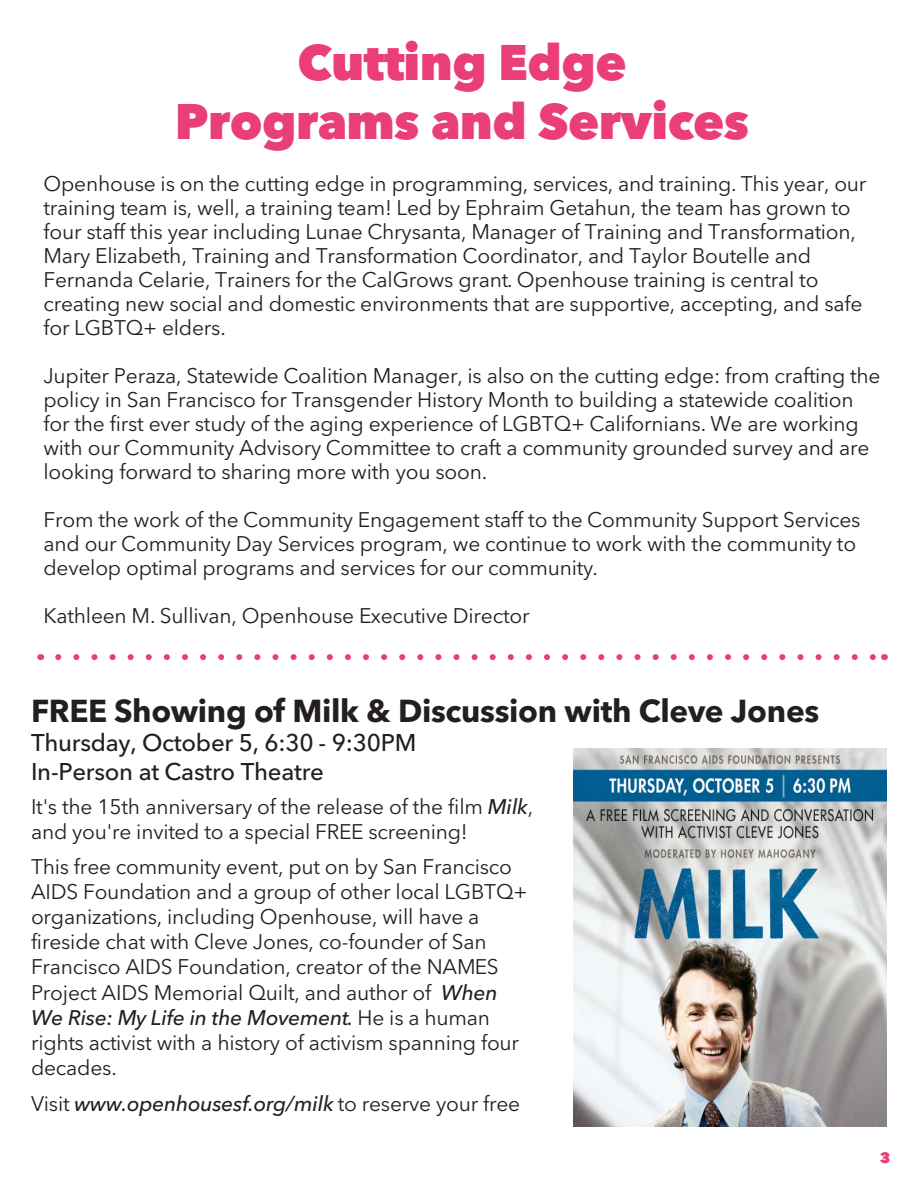
<style>
.page{position:relative;width:918px;height:1188px;background:#fff}
.page>*{position:absolute;margin:0;border:0;box-sizing:border-box;transform-origin:0 0}
.t1{font:800 49.5px/59.4px "Avenir Next LT Pro";letter-spacing:-.01em;color:#e93e7a;text-align:center}
.t2{font:700 31.5px "Avenir Next LT Pro";letter-spacing:-.01em;color:#231f20}
.t3{font:500 24px/28.8px "Avenir Next LT Pro";letter-spacing:-.01em;color:#231f20}
.t4{font:21px/24px "Avenir Next LT Pro";letter-spacing:-.01em;color:#231f20}
.t5{font:italic 500 21px "Avenir Next LT Pro";letter-spacing:-.01em;color:#231f20}
.t6{font:800 15px "Avenir Next LT Pro";color:#e73e7a}
.s1{font-weight:500;font-style:italic}
.s2{font-weight:400;font-style:normal}
</style>
<div class="page">
<img style="left:573px;top:748px;width:314px;height:379px">
<svg style="left:58px;top:654px;width:817px;height:6px"></svg>
<h1 class="t1" style="left:175px;top:32px;width:576px">Cutting Edge<br>Programs and Services</h1>
<p class="t4" style="left:43px;top:171px;width:825px">Openhouse is on the cutting edge in programming, services, and training. This year, our training team is, well, a training team! Led by Ephraim Getahun, the team has grown to four staff this year including Lunae Chrysanta, Manager of Training and Transformation, Mary Elizabeth, Training and Transformation Coordinator, and Taylor Boutelle and Fernanda Celarie, Trainers for the CalGrows grant. Openhouse training is central to creating new social and domestic environments that are supportive, accepting, and safe for LGBTQ+ elders.</p>
<p class="t4" style="left:43px;top:363px;width:839px">Jupiter Peraza, Statewide Coalition Manager, is also on the cutting edge: from crafting the policy in San Francisco for Transgender History Month to building a statewide coalition for the first ever study of the aging experience of LGBTQ+ Californians. We are working with our Community Advisory Committee to craft a community grounded survey and are looking forward to sharing more with you soon.</p>
<p class="t4" style="left:43px;top:507px;width:819px">From the work of the Community Engagement staff to the Community Support Services and our Community Day Services program, we continue to work with the community to develop optimal programs and services for our community.</p>
<p class="t4" style="left:43px;top:603px;width:488px">Kathleen M. Sullivan, Openhouse Executive Director</p>
<h2 class="t2" style="left:31px;top:684px;width:790px">FREE Showing of Milk &amp; Discussion with Cleve Jones</h2>
<p class="t3" style="left:31px;top:728px;width:387px">Thursday, October 5, 6:30 - 9:30PM<br>In-Person at Castro Theatre</p>
<p class="t4" style="left:31px;top:793px;width:504px;line-height:25.2px">It's the 15th anniversary of the release of the film <span class="s1">Milk</span>, and you're invited to a special FREE screening!</p>
<p class="t4" style="left:31px;top:853px;width:498px;line-height:25.2px">This free community event, put on by San Francisco AIDS Foundation and a group of other local LGBTQ+ organizations, including Openhouse, will have a fireside chat with Cleve Jones, co-founder of San Francisco AIDS Foundation, creator of the NAMES Project AIDS Memorial Quilt, and author of <span class="s1">When We Rise: My Life in the Movement.</span> He is a human rights activist with a history of activism spanning four decades.</p>
<p class="t5" style="left:31px;top:1086px;width:491px"><span class="s2">Visit</span> www.openhousesf.org/milk <span class="s2">to reserve your free</span></p>
<p class="t6" style="left:880px;top:1149px;width:12px">3</p>
</div>
